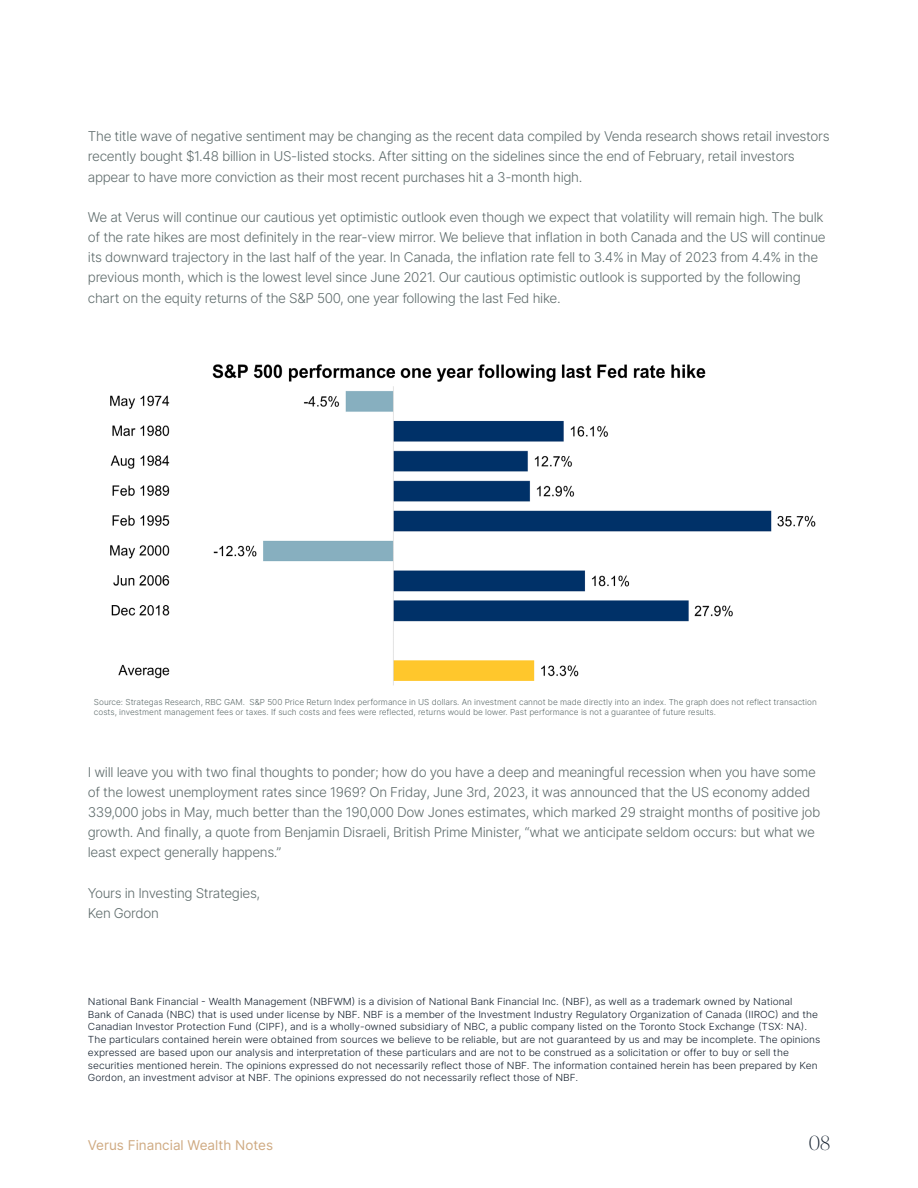
<style>
.page{position:relative;width:918px;height:1188px;background:#fff}
.page>*{position:absolute;margin:0;border:0;box-sizing:border-box;transform-origin:0 0}
.t1{font:100 19.5px "Ivy Presto Display";color:#15212f}
.t2{font:13.5px/20.1px "Inter";letter-spacing:-.025em;color:#5f6c6c}
.t3{font:13.5px "Inter";color:#cfaa82}
.t4{font:9.75px/12.8px "Inter";color:#15212f;scale:1.05 1}
.t5{font:8.25px/9.9px "Inter";color:#5f6c6c}
</style>
<div class="page">
<img style="left:110px;top:364px;width:706px;height:322px">
<p class="t2" style="left:88px;top:126px;width:743px">The title wave of negative sentiment may be changing as the recent data compiled by Venda research shows retail investors recently bought $1.48 billion in US-listed stocks. After sitting on the sidelines since the end of February, retail investors appear to have more conviction as their most recent purchases hit a 3-month high.</p>
<p class="t2" style="left:88px;top:207px;width:739px">We at Verus will continue our cautious yet optimistic outlook even though we expect that volatility will remain high. The bulk of the rate hikes are most definitely in the rear-view mirror. We believe that inflation in both Canada and the US will continue its downward trajectory in the last half of the year. In Canada, the inflation rate fell to 3.4% in May of 2023 from 4.4% in the previous month, which is the lowest level since June 2021. Our cautious optimistic outlook is supported by the following chart on the equity returns of the S&amp;P 500, one year following the last Fed hike.</p>
<p class="t5" style="left:94px;top:697px;width:724px">Source: Strategas Research, RBC GAM. S&amp;P 500 Price Return Index performance in US dollars. An investment cannot be made directly into an index. The graph does not reflect transaction costs, investment management fees or taxes. If such costs and fees were reflected, returns would be lower. Past performance is not a guarantee of future results.</p>
<p class="t2" style="left:88px;top:761px;width:734px">I will leave you with two final thoughts to ponder; how do you have a deep and meaningful recession when you have some of the lowest unemployment rates since 1969? On Friday, June 3rd, 2023, it was announced that the US economy added 339,000 jobs in May, much better than the 190,000 Dow Jones estimates, which marked 29 straight months of positive job growth. And finally, a quote from Benjamin Disraeli, British Prime Minister, “what we anticipate seldom occurs: but what we least expect generally happens.”</p>
<p class="t2" style="left:88px;top:882px;width:174px">Yours in Investing Strategies,</p>
<p class="t2" style="left:88px;top:903px;width:73px">Ken Gordon</p>
<p class="t4" style="left:88px;top:995px;width:699px">National Bank Financial - Wealth Management (NBFWM) is a division of National Bank Financial Inc. (NBF), as well as a trademark owned by National<br>Bank of Canada (NBC) that is used under license by NBF. NBF is a member of the Investment Industry Regulatory Organization of Canada (IIROC) and the Canadian Investor Protection Fund (CIPF), and is a wholly-owned subsidiary of NBC, a public company listed on the Toronto Stock Exchange (TSX: NA).<br>The particulars contained herein were obtained from sources we believe to be reliable, but are not guaranteed by us and may be incomplete. The opinions expressed are based upon our analysis and interpretation of these particulars and are not to be construed as a solicitation or offer to buy or sell the securities mentioned herein. The opinions expressed do not necessarily reflect those of NBF. The information contained herein has been prepared by Ken Gordon, an investment advisor at NBF. The opinions expressed do not necessarily reflect those of NBF.</p>
<p class="t3" style="left:88px;top:1135px;width:187px">Verus Financial Wealth Notes</p>
<h1 class="t1" style="left:809px;top:1129px;width:23px">08</h1>
</div>
